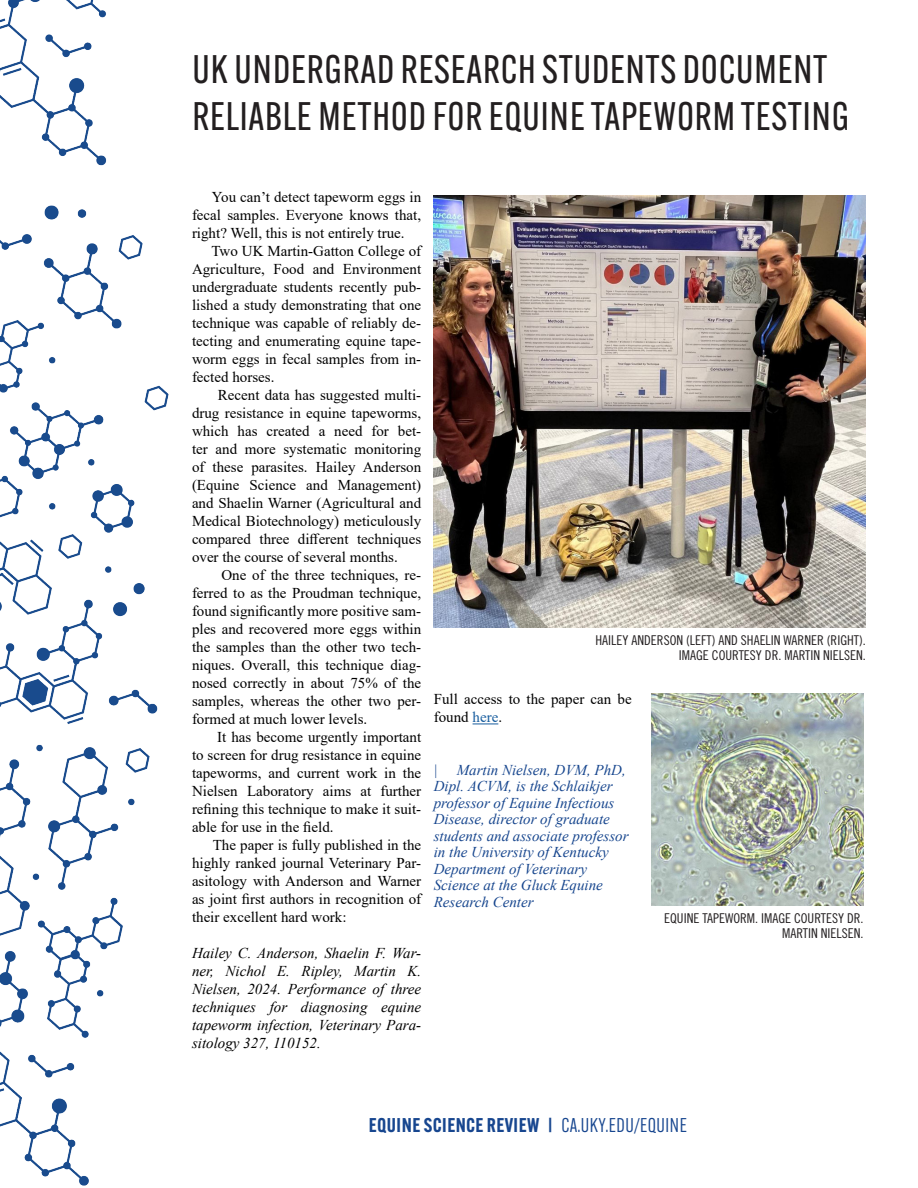
<style>
.page{position:relative;width:918px;height:1188px;background:#fff}
.page>*{position:absolute;margin:0;border:0;box-sizing:border-box;transform-origin:0 0}
.t1{font:39px/46.8px "Alternate Gothic ATF";letter-spacing:.02em;color:#231f20}
.t2{font:600 19.5px "Alternate Gothic ATF";letter-spacing:.02em;color:#17468f}
.t3{font:15px/18px "Times New Roman";color:#000;text-align:justify}
.t4{font:italic 15px/16.5px "Times New Roman";color:#17468e}
.t5{font:italic 15px/18px "Times New Roman";color:#000;text-align:justify}
.t6{font:13.5px/15px "Trade Gothic LT Pro Cn 18";color:#231f20;text-align:right}
.s1{color:#175d9e}
.s2{font-family:"Trade Gothic LT Pro Bd Cn 20";font-weight:400}
.s3{font-weight:400}
</style>
<div class="page">
<img style="left:0;top:0;width:169px;height:1186px">
<svg style="left:473px;top:724px;width:25px;height:1px"></svg>
<img style="left:434px;top:195px;width:432px;height:432px">
<img style="left:652px;top:694px;width:212px;height:212px">
<p class="t1" style="left:192px;top:46px;width:658px">UK UNDERGRAD RESEARCH STUDENTS DOCUMENT<br>RELIABLE METHOD FOR EQUINE TAPEWORM TESTING</p>
<p class="t3" style="left:192px;top:188px;width:231px;text-indent:20px">You can’t detect tapeworm eggs in fecal samples. Everyone knows that, right? Well, this is not entirely true.</p>
<p class="t3" style="left:192px;top:242px;width:231px;text-indent:19px">Two UK Martin-Gatton College of Agriculture, Food and Environment undergraduate students recently pub&shy;lished a study demonstrating that one technique was capable of reliably de&shy;tecting and enumerating equine tape&shy;worm eggs in fecal samples from in&shy;fected horses.</p>
<p class="t3" style="left:192px;top:386px;width:231px;text-indent:26px">Recent data has suggested multi&shy;drug resistance in equine tapeworms, which has created a need for bet&shy;ter and more systematic monitoring of these parasites. Hailey Anderson (Equine Science and Management) and Shaelin Warner (Agricultural and Medical Biotechnology) meticulously compared three different techniques over the course of several months.</p>
<p class="t3" style="left:192px;top:566px;width:231px;text-indent:29px">One of the three techniques, re&shy;ferred to as the Proudman technique, found significantly more positive sam&shy;ples and recovered more eggs within the samples than the other two tech&shy;niques. Overall, this technique diag&shy;nosed correctly in about 75% of the samples, whereas the other two per&shy;formed at much lower levels.</p>
<p class="t3" style="left:192px;top:728px;width:231px;text-indent:25px">It has become urgently important to screen for drug resistance in equine tapeworms, and current work in the Nielsen Laboratory aims at further refining this technique to make it suit&shy;able for use in the field.</p>
<p class="t3" style="left:192px;top:836px;width:231px;text-indent:21px">The paper is fully published in the highly ranked journal Veterinary Par&shy;asitology with Anderson and Warner as joint first authors in recognition of their excellent hard work:</p>
<p class="t5" style="left:192px;top:944px;width:231px">Hailey C. Anderson, Shaelin F. War&shy;ner, Nichol E. Ripley, Martin K.<br>Nielsen, 2024. Performance of three techniques for diagnosing equine tapeworm infection, Veterinary Para&shy;sitology 327, 110152.</p>
<p class="t6" style="left:595px;top:632px;width:272px">HAILEY ANDERSON (LEFT) AND SHAELIN WARNER (RIGHT).</p>
<p class="t6" style="left:679px;top:647px;width:188px">IMAGE COURTESY DR. MARTIN NIELSEN.</p>
<p class="t3" style="left:434px;top:690px;width:200px">Full access to the paper can be found <span class="s1">here</span>.</p>
<p class="t4" style="left:434px;top:761px;width:196px">| Martin Nielsen, DVM, PhD,<br>Dipl. ACVM, is the Schlaikjer professor of Equine Infectious<br>Disease, director of graduate students and associate professor in the University of Kentucky<br>Department of Veterinary<br>Science at the Gluck Equine<br>Research Center</p>
<p class="t6" style="left:664px;top:911px;width:201px">EQUINE TAPEWORM. IMAGE COURTESY DR.<br>MARTIN NIELSEN.</p>
<p class="t2" style="left:369px;top:1113px;width:320px">EQUINE SCIENCE REVIEW <span class="s2">|</span> <span class="s3">CA.UKY.EDU/EQUINE</span></p>
</div>
